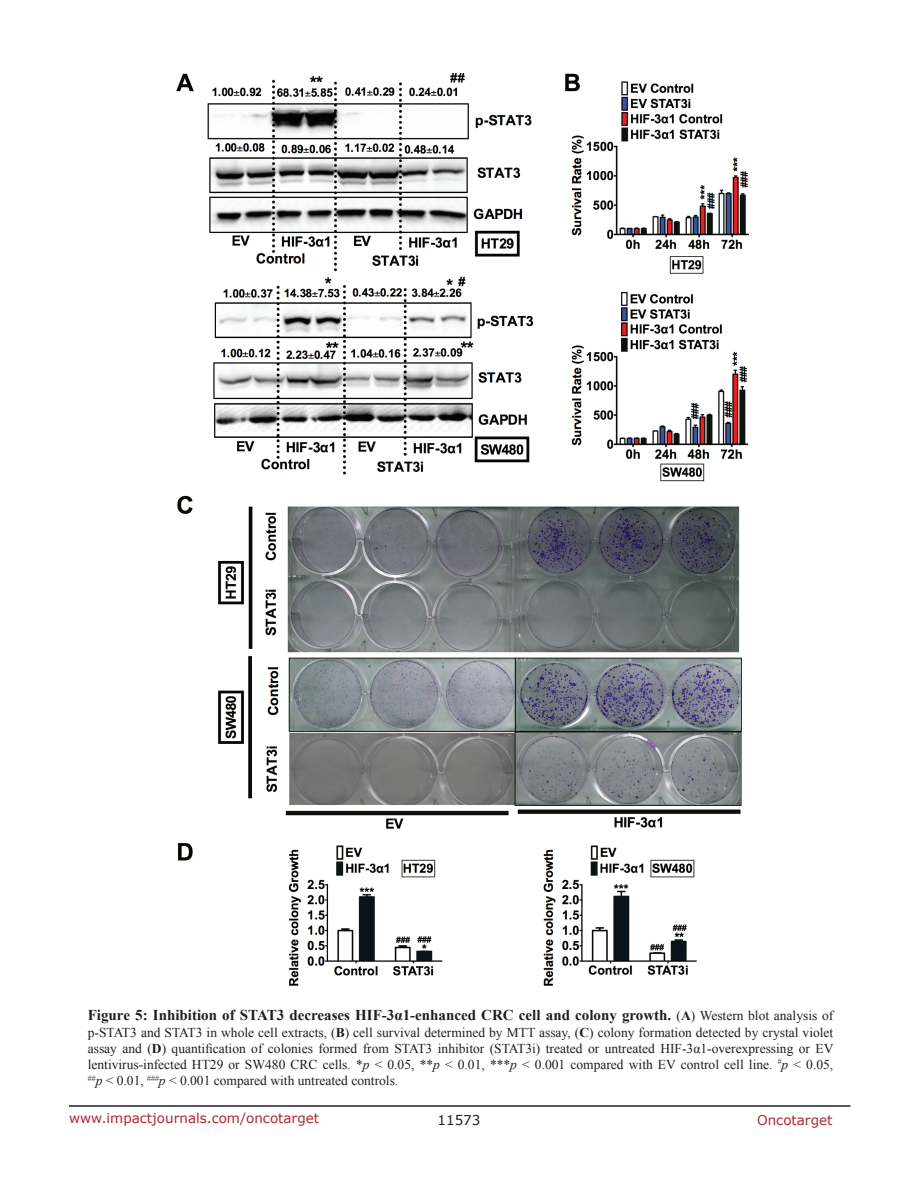
<style>
.page{position:relative;width:918px;height:1188px;background:#fff}
.page>*{position:absolute;margin:0;border:0;box-sizing:border-box;transform-origin:0 0}
.t1{font:700 15px "Times New Roman";color:#201d20}
.t2{font:13.5px/16.2px "Times New Roman";color:#201d20;text-align:justify}
.t3{font:13.5px "Verdana";color:#ac2830}
.t4{font:13.5px "Verdana";color:#201d20}
.s1{font-weight:400;font-size:13.5px}
.s2{font-size:13.5px}
.s3{font-weight:700}
.s4{font-style:italic}
</style>
<div class="page">
<hr style="left:69px;top:1105px;width:781px;height:2px;background:#231f20">
<img style="left:177px;top:73px;width:571px;height:912px">
<p class="t1" style="left:88px;top:1005px;width:747px">Figure 5: Inhibition of STAT3 decreases HIF-3α1-enhanced CRC cell and colony growth. <span class="s1">(</span><span class="s2">A</span><span class="s1">) Western blot analysis of</span></p>
<p class="t2" style="left:88px;top:1024px;width:747px">p-STAT3 and STAT3 in whole cell extracts, (<span class="s3">B</span>) cell survival determined by MTT assay, (<span class="s3">C</span>) colony formation detected by crystal violet assay and (<span class="s3">D</span>) quantification of colonies formed from STAT3 inhibitor (STAT3i) treated or untreated HIF-3α1-overexpressing or EV lentivirus-infected HT29 or SW480 CRC cells. *<span class="s4">p</span> &lt; 0.05, **<span class="s4">p</span> &lt; 0.01, ***<span class="s4">p</span> &lt; 0.001 compared with EV control cell line. <sup>#</sup><span class="s4">p</span> &lt; 0.05, <sup>##</sup><span class="s4">p</span> &lt; 0.01, <sup>###</sup><span class="s4">p</span> &lt; 0.001 compared with untreated controls.</p>
<p class="t3" style="left:69px;top:1109px;width:252px">www.impactjournals.com/oncotarget</p>
<p class="t4" style="left:438px;top:1111px;width:44px">11573</p>
<p class="t3" style="left:757px;top:1111px;width:77px">Oncotarget</p>
</div>
